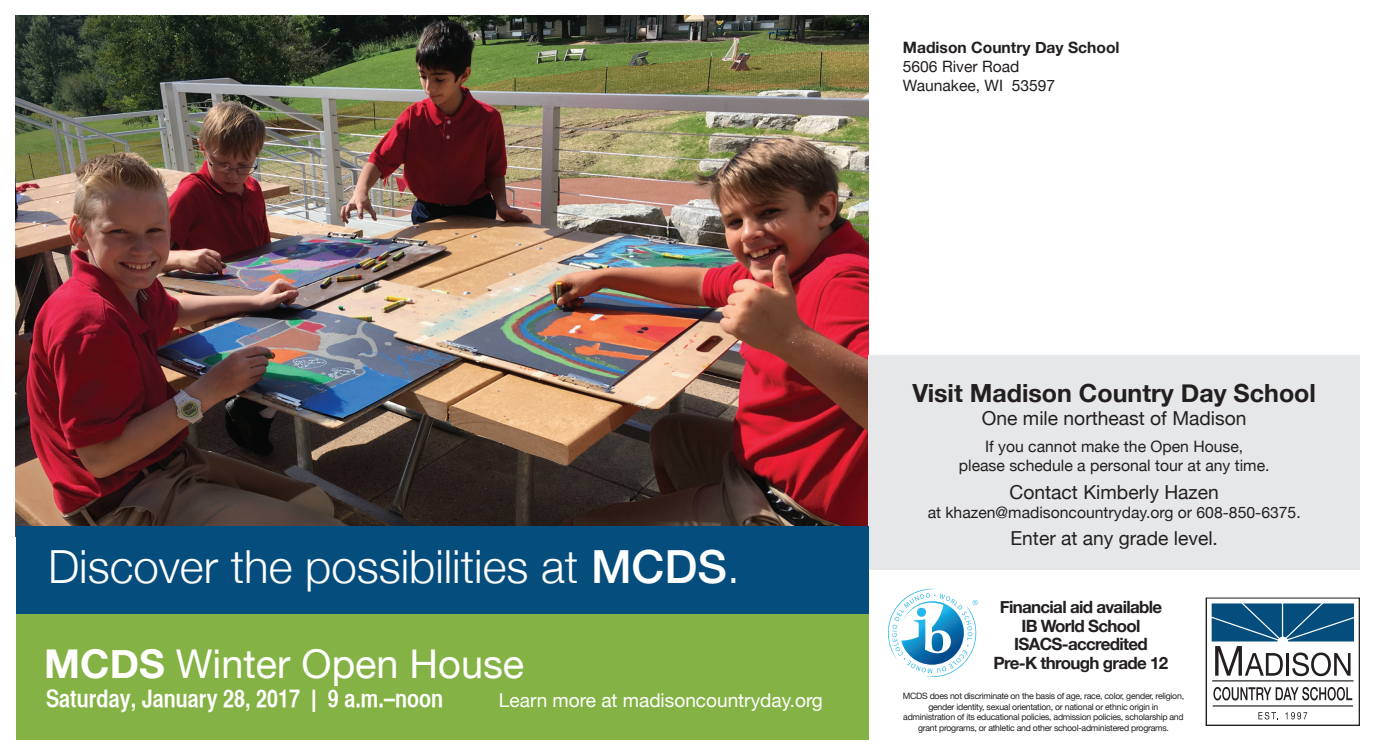
<style>
.page{position:relative;width:1386px;height:756px;background:#fff}
.page>*{position:absolute;margin:0;border:0;box-sizing:border-box;transform-origin:0 0}
.t1{font:300 45.68px "Helvetica Neue";color:#fff}
.t2{font:39.73px "Helvetica Neue";color:#fff}
.Sidebar{font:700 25.03px "Helvetica Neue";color:#231f20}
.t3{font:24.15px "Helvetica CY Bold";color:#fff}
.Sidebar-2{font:19.25px "Helvetica Neue";color:#231f20}
.t4{font:19.07px "Helvetica Neue";color:#fff}
.Sidebar-3{font:700 16.97px "Helvetica Neue";letter-spacing:-.04em;color:#231f20}
.Sidebar-4{font:15.75px/19.2px "Helvetica Neue";color:#231f20;text-align:center}
.t5{font:15.58px "Helvetica Neue";color:#231f20}
.t6{font:700 15.58px "Helvetica Neue";color:#231f20}
.Sidebar-5{font:8.75px/10.5px "Helvetica Neue";letter-spacing:-.03em;color:#231f20;text-align:center}
.s1{font-weight:500}
.s2{font-weight:700}
</style>
<div class="page">
<img style="left:16px;top:16px;width:853px;height:510px">
<div style="left:869px;top:355px;width:491px;height:215px;background:#e6e7e9"></div>
<svg style="left:888px;top:589px;width:90px;height:88px"></svg>
<div style="left:1206px;top:598px;width:154px;height:127px;border:1px solid #231f20"></div>
<hr style="left:1212px;top:680px;width:142px;height:1px;background:#231f20">
<hr style="left:1213px;top:705px;width:140px;height:2px;background:#231f20">
<svg style="left:1211px;top:603px;width:144px;height:73px"></svg>
<svg style="left:1213px;top:687px;width:139px;height:14px"></svg>
<svg style="left:1258px;top:712px;width:20px;height:8px"></svg>
<svg style="left:1285px;top:712px;width:22px;height:7px"></svg>
<div style="left:16px;top:526px;width:853px;height:88px;background:#044d7c"></div>
<div style="left:16px;top:614px;width:853px;height:126px;background:#84b245"></div>
<p class="t6" style="left:903px;top:35px;width:218px">Madison Country Day School</p>
<p class="t5" style="left:903px;top:55px;width:118px">5606 River Road</p>
<p class="t5" style="left:903px;top:74px;width:154px">Waunakee, WI 53597</p>
<p class="t1" style="left:48px;top:530px;width:693px">Discover the possibilities at <span class="s1">MCDS</span>.</p>
<p class="t2" style="left:44px;top:635px;width:481px"><span class="s2">MCDS</span> Winter Open House</p>
<p class="t3" style="left:46px;top:684px;width:399px">Saturday, January 28, 2017 | 9 a.m.–noon</p>
<p class="t4" style="left:499px;top:687px;width:325px">Learn more at madisoncountryday.org</p>
<p class="Sidebar" style="left:912px;top:374px;width:405px">Visit Madison Country Day School</p>
<p class="Sidebar-2" style="left:982px;top:404px;width:266px">One mile northeast of Madison</p>
<p class="Sidebar-4" style="left:959px;top:438px;width:312px">If you cannot make the Open House,<br>please schedule a personal tour at any time.</p>
<p class="Sidebar-2" style="left:1010px;top:478px;width:211px">Contact Kimberly Hazen</p>
<p class="Sidebar-4" style="left:928px;top:504px;width:375px">at khazen@madisoncountryday.org or 608-850-6375.</p>
<p class="Sidebar-2" style="left:1010px;top:524px;width:209px">Enter at any grade level.</p>
<p class="Sidebar-3" style="left:1000px;top:594px;width:164px">Financial aid available</p>
<p class="Sidebar-3" style="left:1021px;top:612px;width:121px">IB World School</p>
<p class="Sidebar-3" style="left:1014px;top:631px;width:135px">ISACS-accredited</p>
<p class="Sidebar-3" style="left:994px;top:649px;width:176px">Pre-K through grade 12</p>
<p class="Sidebar-5" style="left:903px;top:691px;width:283px">MCDS does not discriminate on the basis of age, race, color, gender, religion, gender identity, sexual orientation, or national or ethnic origin in administration of its educational policies, admission policies, scholarship and grant programs, or athletic and other school-administered programs.</p>
</div>
